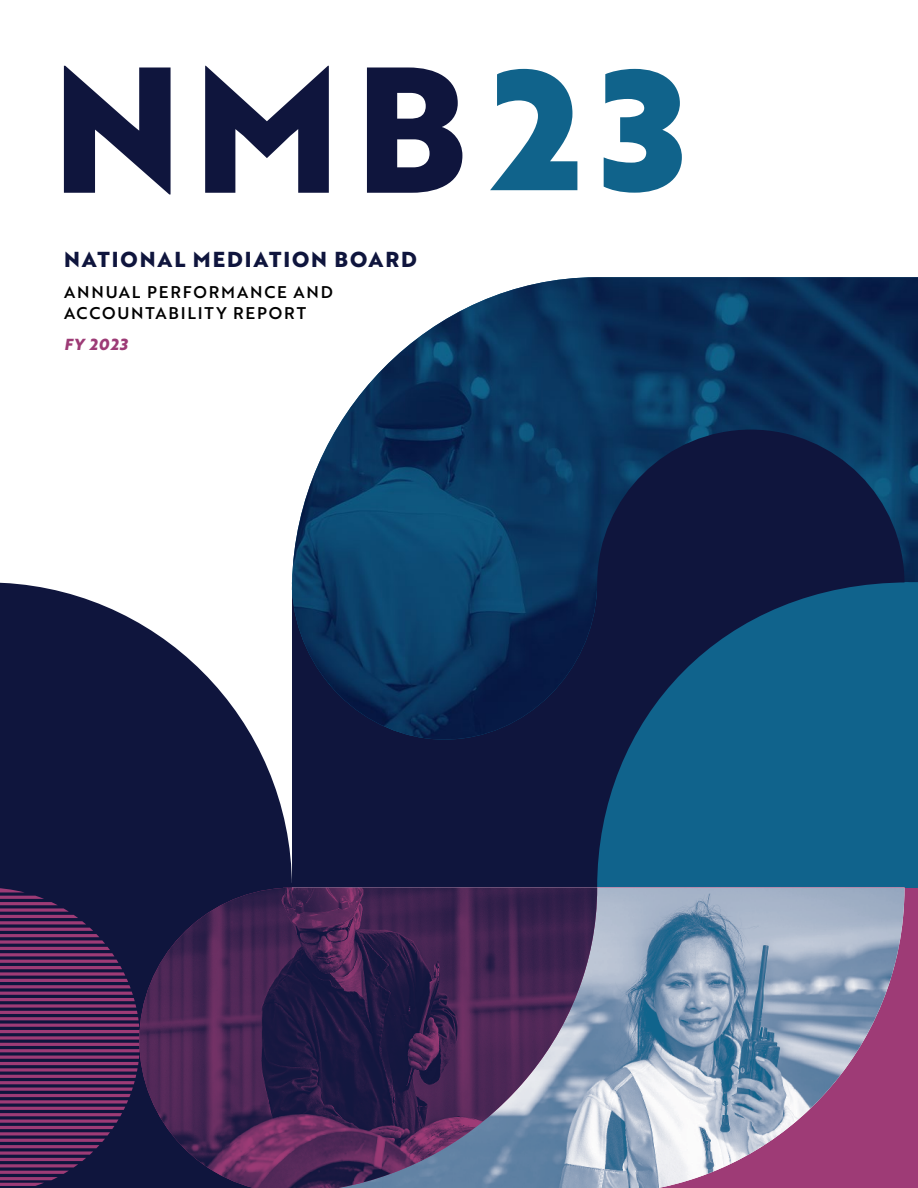
<style>
.page{position:relative;width:918px;height:1188px;background:#fff}
.page>*{position:absolute;margin:0;border:0;box-sizing:border-box;transform-origin:0 0}
.t1{font:700 174px "Brother 1816 Extra";color:#0f153d}
.t2{font:700 21.15px "Brother 1816 Extra";letter-spacing:.09em;color:#0f153d}
.t3{font:16.5px/21px "Brother 1816 Medium";letter-spacing:.11em;color:#000}
.t4{font:15.6px "Brother 1816 Extra Bold Italic";letter-spacing:.075em;color:#9d3b76}
.s1{font-family:"Brother 1816 Black";font-weight:400;font-size:165px;color:#10638b}
</style>
<div class="page">
<div style="left:617px;top:868px;width:301px;height:320px;background:#9e3b76"></div>
<div style="left:837px;top:544px;width:81px;height:344px;background:#10638c"></div>
<svg style="left:0;top:582px;width:292px;height:306px;fill:#0f153d"></svg>
<div style="left:292px;top:582px;width:305px;height:306px;background:#0f153d"></div>
<img style="left:292px;top:277px;width:626px;height:463px">
<svg style="left:597px;top:430px;width:307px;height:152px;background:#0e1d45"></svg>
<svg style="left:597px;top:582px;width:312px;height:306px;fill:#10638c"></svg>
<img style="left:597px;top:888px;width:307px;height:300px">
<svg style="left:0;top:888px;width:139px;height:298px;background:#472353"></svg>
<img style="left:139px;top:888px;width:458px;height:300px">
<h1 class="t1" style="left:52px;top:-3px;width:635px">NMB<span class="s1">23</span></h1>
<h1 class="t2" style="left:64px;top:243px;width:354px">NATIONAL MEDIATION BOARD</h1>
<p class="t3" style="left:64px;top:281px;width:270px">ANNUAL PERFORMANCE AND<br>ACCOUNTABILITY REPORT</p>
<h1 class="t4" style="left:64px;top:333px;width:65px">FY 2023</h1>
</div>
